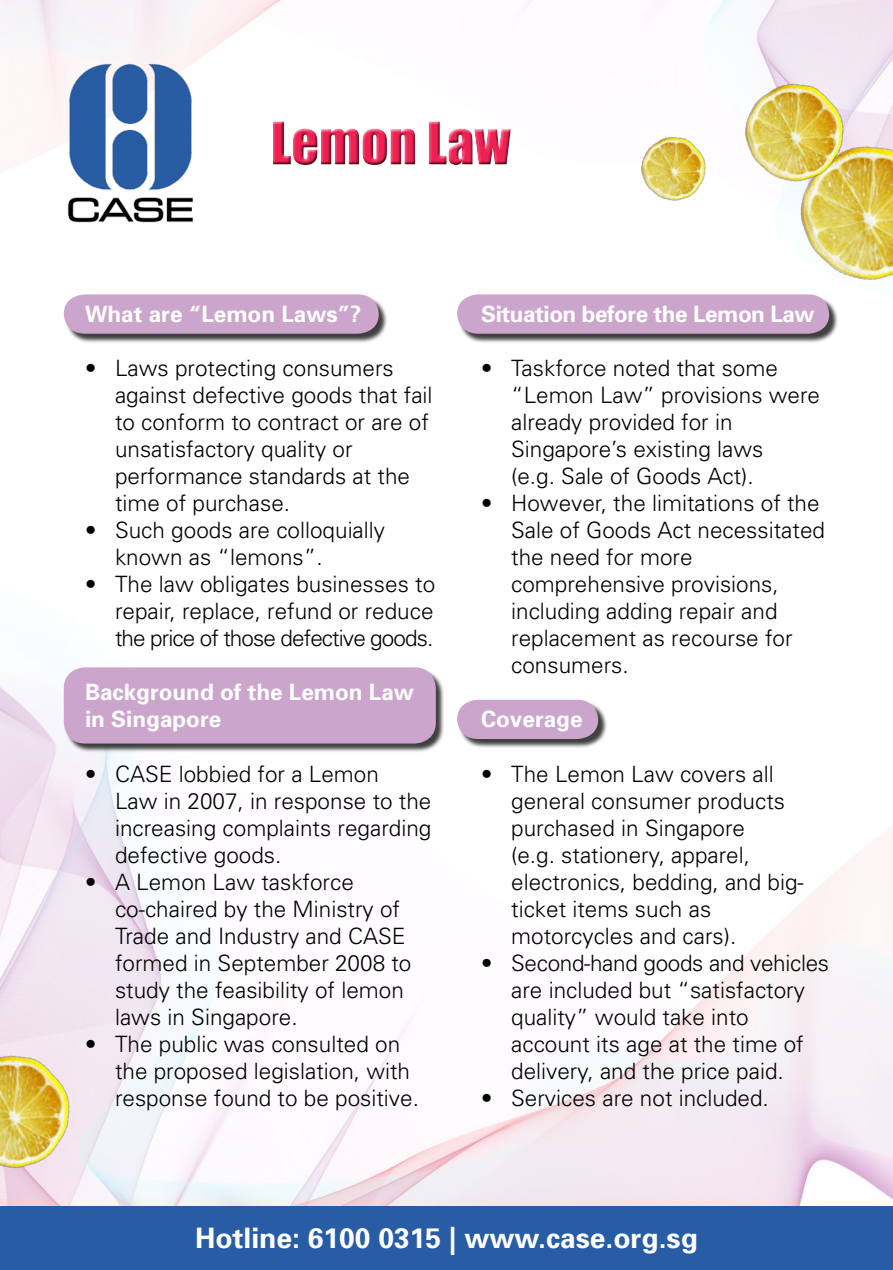
<style>
.page{position:relative;width:893px;height:1270px;background:#fff}
.page>*{position:absolute;margin:0;border:0;box-sizing:border-box;transform-origin:0 0}
.t1{font:54.22px "Impact";color:#ee2152}
.t2{font:700 28.2px "Univers";color:#fff}
.t3{font:300 22.5px/27px "Univers";color:#000}
.t4{font:700 22.5px/27px "Univers";color:#fff}
.t5{font:700 22.5px "Univers";letter-spacing:-.02em;color:#fff}
</style>
<div class="page">
<img style="left:0;top:667px;width:893px;height:539px">
<div style="left:0;top:1206px;width:893px;height:63px;background:#285ca4"></div>
<img style="left:0;top:0;width:893px;height:155px">
<div style="left:65px;top:295px;width:326px;height:51px;background:#000;opacity:.75"></div>
<svg style="left:64px;top:294px;width:315px;height:40px;background:#cba6cc"></svg>
<div style="left:458px;top:295px;width:384px;height:51px;background:#000;opacity:.75"></div>
<div style="left:457px;top:294px;width:372px;height:40px;background:#cca5cd"></div>
<div style="left:458px;top:700px;width:152px;height:51px;background:#000;opacity:.75"></div>
<svg style="left:457px;top:699px;width:141px;height:40px;background:#cca8cd"></svg>
<div style="left:65px;top:668px;width:383px;height:88px;background:#000;opacity:.75"></div>
<div style="left:64px;top:667px;width:372px;height:76px;background:#cca5cd;border-radius:21px"></div>
<img style="left:64px;top:59px;width:134px;height:164px">
<div style="left:264px;top:109px;width:303px;height:68px;background:#000;opacity:.75"></div>
<img style="left:0;top:1040px;width:88px;height:146px">
<img style="left:774px;top:119px;width:119px;height:177px">
<img style="left:628px;top:123px;width:87px;height:78px">
<img style="left:725px;top:64px;width:134px;height:133px">
<h1 class="t1" style="left:271px;top:110px;width:241px">Lemon Law</h1>
<p class="t4" style="left:85px;top:301px;width:278px">What are “Lemon Laws”?</p>
<p class="t3" style="left:115px;top:355px;width:319px;text-indent:-30px">• Laws protecting consumers against defective goods that fail to conform to contract or are of unsatisfactory quality or performance standards at the time of purchase.</p>
<p class="t3" style="left:115px;top:517px;width:272px;text-indent:-30px">• Such goods are colloquially known as “lemons”.</p>
<p class="t3" style="left:115px;top:571px;width:322px;text-align:justify;text-indent:-30px">• The law obligates businesses to repair, replace, refund or reduce the price of those defective goods.</p>
<p class="t4" style="left:85px;top:679px;width:330px">Background of the Lemon Law in Singapore</p>
<p class="t3" style="left:115px;top:760px;width:318px;text-indent:-30px">• CASE lobbied for a Lemon<br>Law in 2007, in response to the increasing complaints regarding defective goods.</p>
<p class="t3" style="left:115px;top:868px;width:298px;text-indent:-30px">• A Lemon Law taskforce co-chaired by the Ministry of<br>Trade and Industry and CASE formed in September 2008 to study the feasibility of lemon laws in Singapore.</p>
<p class="t3" style="left:115px;top:1030px;width:305px;text-indent:-30px">• The public was consulted on the proposed legislation, with response found to be positive.</p>
<p class="t5" style="left:481px;top:300px;width:335px">Situation before the Lemon Law</p>
<p class="t3" style="left:511px;top:355px;width:310px;text-indent:-30px">• Taskforce noted that some “Lemon Law” provisions were already provided for in<br>Singapore’s existing laws<br>(e.g. Sale of Goods Act).</p>
<p class="t3" style="left:511px;top:490px;width:315px;text-indent:-30px">• However, the limitations of the<br>Sale of Goods Act necessitated the need for more comprehensive provisions, including adding repair and replacement as recourse for consumers.</p>
<p class="t4" style="left:481px;top:706px;width:103px">Coverage</p>
<p class="t3" style="left:511px;top:760px;width:294px;text-indent:-30px">• The Lemon Law covers all general consumer products purchased in Singapore<br>(e.g. stationery, apparel, electronics, bedding, and big&shy;ticket items such as motorcycles and cars).</p>
<p class="t3" style="left:511px;top:949px;width:319px;text-indent:-30px">• Second-hand goods and vehicles are included but “satisfactory quality” would take into account its age at the time of delivery, and the price paid.</p>
<p class="t3" style="left:481px;top:1084px;width:289px">• Services are not included.</p>
<p class="t2" style="left:195px;top:1221px;width:504px">Hotline: 6100 0315 | www.case.org.sg</p>
</div>
